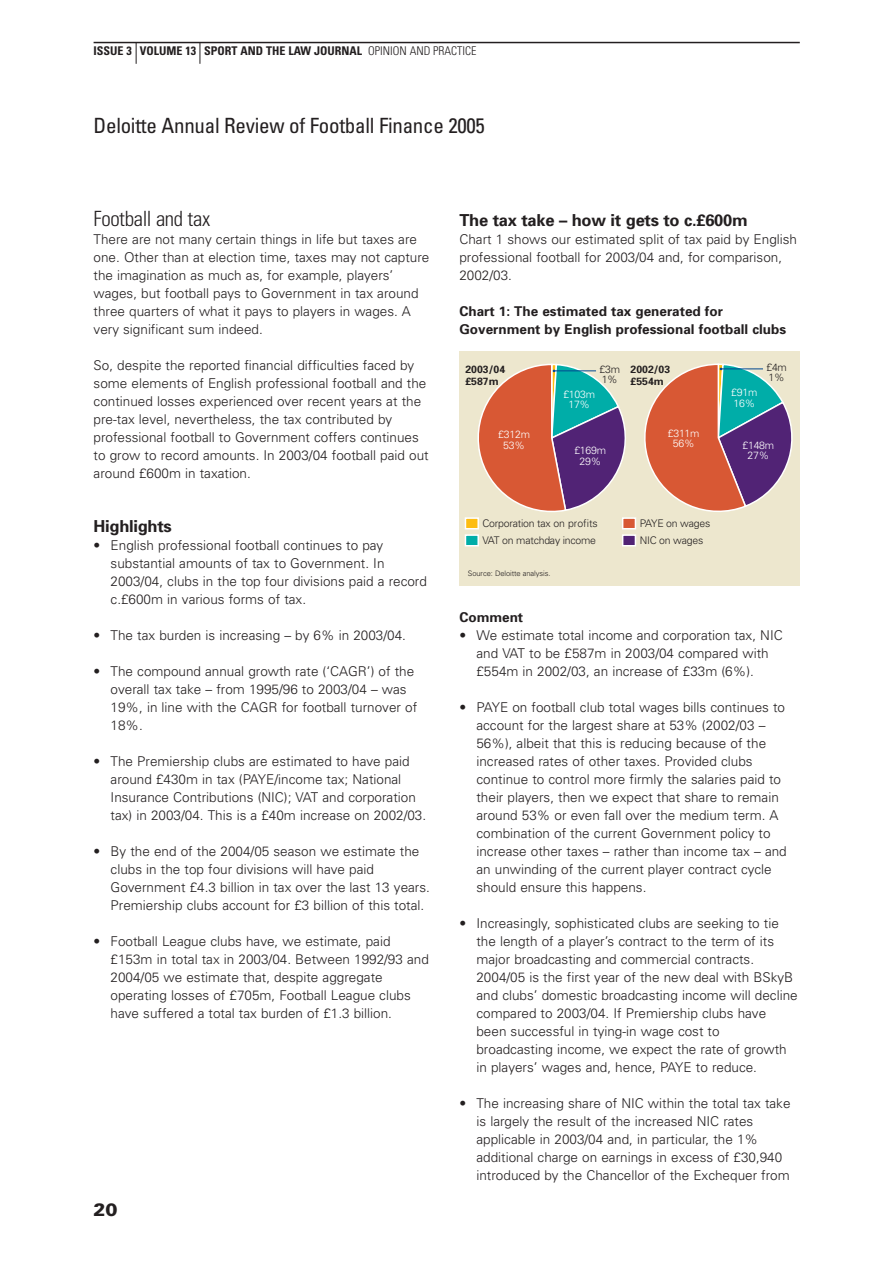
<style>
.page{position:relative;width:893px;height:1262px;background:#fff}
.page>*{position:absolute;margin:0;border:0;box-sizing:border-box;transform-origin:0 0}
.t1{font:condensed 21px "Univers";letter-spacing:-.015em;color:#231f20}
.t2{font:300 condensed 21px "Univers";letter-spacing:-.02em;color:#231f20}
.t3{font:900 18px "Univers";color:#231f20}
.t4{font:700 16.5px "Univers";letter-spacing:-.015em;color:#231f20}
.t5{font:300 13.5px/18px "Univers";color:#231f20}
.t6{font:700 13.5px/18px "Univers";color:#231f20}
.t7{font:700 condensed 12px "Univers";color:#231f20}
.t8{font:300 10.5px/10.5px "Univers";letter-spacing:-.02em;color:#231f20}
.t9{font:300 10.5px/10.5px "Univers";letter-spacing:-.02em;color:#fff;text-align:center}
.t10{font:700 10.5px/12px "Univers";color:#231f20}
.t11{font:300 7.5px "Univers";letter-spacing:-.01em;color:#231f20}
.s1{font-weight:300}
</style>
<div class="page">
<hr style="left:94px;top:42px;width:705px;height:1px;background:#231f20">
<svg style="left:199px;top:43px;width:1px;height:21px"></svg>
<svg style="left:136px;top:43px;width:1px;height:21px"></svg>
<div style="left:459px;top:352px;width:340px;height:234px;background:#ede7ce"></div>
<div style="left:464px;top:517px;width:15px;height:12px;background:#fdbd12;border:2px solid #fff"></div>
<div style="left:622px;top:517px;width:14px;height:12px;background:#d85834;border:2px solid #fff"></div>
<div style="left:464px;top:534px;width:15px;height:12px;background:#00ada8;border:2px solid #fff"></div>
<div style="left:622px;top:534px;width:14px;height:12px;background:#512375;border:2px solid #fff"></div>
<svg style="left:644px;top:363px;width:149px;height:149px"></svg>
<svg style="left:477px;top:363px;width:149px;height:149px"></svg>
<p class="t7" style="left:94px;top:47px;width:384px">ISSUE 3 VOLUME 13 SPORT AND THE LAW JOURNAL <span class="s1">OPINION AND PRACTICE</span></p>
<h1 class="t1" style="left:94px;top:118px;width:393px">Deloitte Annual Review of Football Finance 2005</h1>
<h1 class="t2" style="left:94px;top:211px;width:118px">Football and tax</h1>
<p class="t5" style="left:94px;top:231px;width:337px">There are not many certain things in life but taxes are one. Other than at election time, taxes may not capture the imagination as much as, for example, players’ wages, but football pays to Government in tax around three quarters of what it pays to players in wages. A very significant sum indeed.</p>
<p class="t5" style="left:94px;top:357px;width:336px">So, despite the reported financial difficulties faced by some elements of English professional football and the continued losses experienced over recent years at the pre-tax level, nevertheless, the tax contributed by professional football to Government coffers continues to grow to record amounts. In 2003/04 football paid out around £600m in taxation.</p>
<p class="t4" style="left:94px;top:520px;width:80px">Highlights</p>
<p class="t5" style="left:111px;top:537px;width:318px;text-indent:-17px">• English professional football continues to pay substantial amounts of tax to Government. In 2003/04, clubs in the top four divisions paid a record c.£600m in various forms of tax.</p>
<p class="t5" style="left:94px;top:627px;width:314px">• The tax burden is increasing – by 6% in 2003/04.</p>
<p class="t5" style="left:111px;top:663px;width:308px;text-indent:-17px">• The compound annual growth rate (‘CAGR’) of the overall tax take – from 1995/96 to 2003/04 – was 19%, in line with the CAGR for football turnover of 18%.</p>
<p class="t5" style="left:111px;top:753px;width:317px;text-indent:-17px">• The Premiership clubs are estimated to have paid around £430m in tax (PAYE/income tax; National Insurance Contributions (NIC); VAT and corporation tax) in 2003/04. This is a £40m increase on 2002/03.</p>
<p class="t5" style="left:111px;top:843px;width:321px;text-indent:-17px">• By the end of the 2004/05 season we estimate the clubs in the top four divisions will have paid Government £4.3 billion in tax over the last 13 years.<br>Premiership clubs account for £3 billion of this total.</p>
<p class="t5" style="left:111px;top:933px;width:320px;text-indent:-17px">• Football League clubs have, we estimate, paid £153m in total tax in 2003/04. Between 1992/93 and 2004/05 we estimate that, despite aggregate operating losses of £705m, Football League clubs have suffered a total tax burden of £1.3 billion.</p>
<h2 class="t3" style="left:94px;top:1203px;width:26px">20</h2>
<p class="t4" style="left:459px;top:214px;width:290px">The tax take – how it gets to c.£600m</p>
<p class="t5" style="left:459px;top:231px;width:339px">Chart 1 shows our estimated split of tax paid by English professional football for 2003/04 and, for comparison,<br>2002/03.</p>
<p class="t6" style="left:459px;top:303px;width:328px">Chart 1: The estimated tax generated for<br>Government by English professional football clubs</p>
<p class="t10" style="left:465px;top:364px;width:41px">2003/04 £587m</p>
<p class="t9" style="left:498px;top:430px;width:33px">£312m<br>53%</p>
<p class="t8" style="left:599px;top:365px;width:22px">£3m<br>1%</p>
<p class="t10" style="left:630px;top:364px;width:41px">2002/03 £554m</p>
<p class="t9" style="left:563px;top:390px;width:33px">£103m<br>17%</p>
<p class="t9" style="left:574px;top:446px;width:33px">£169m<br>29%</p>
<p class="t9" style="left:667px;top:429px;width:33px">£311m<br>56%</p>
<p class="t8" style="left:482px;top:518px;width:117px">Corporation tax on profits</p>
<p class="t8" style="left:482px;top:535px;width:115px">VAT on matchday income</p>
<p class="t11" style="left:468px;top:570px;width:84px">Source: Deloitte analysis.</p>
<p class="t8" style="left:639px;top:518px;width:72px">PAYE on wages</p>
<p class="t8" style="left:639px;top:535px;width:65px">NIC on wages</p>
<p class="t8" style="left:766px;top:363px;width:22px">£4m<br>1%</p>
<p class="t9" style="left:731px;top:388px;width:28px;text-align:left">£91m<br>16%</p>
<p class="t9" style="left:742px;top:440px;width:33px">£148m<br>27%</p>
<p class="t6" style="left:459px;top:609px;width:65px">Comment</p>
<p class="t5" style="left:476px;top:627px;width:308px;text-indent:-17px">• We estimate total income and corporation tax, NIC and VAT to be £587m in 2003/04 compared with £554m in 2002/03, an increase of £33m (6%).</p>
<p class="t5" style="left:476px;top:699px;width:312px;text-indent:-17px">• PAYE on football club total wages bills continues to account for the largest share at 53% (2002/03 – 56%), albeit that this is reducing because of the increased rates of other taxes. Provided clubs continue to control more firmly the salaries paid to their players, then we expect that share to remain around 53% or even fall over the medium term. A combination of the current Government policy to increase other taxes – rather than income tax – and an unwinding of the current player contract cycle should ensure this happens.</p>
<p class="t5" style="left:476px;top:915px;width:323px;text-indent:-17px">• Increasingly, sophisticated clubs are seeking to tie the length of a player’s contract to the term of its major broadcasting and commercial contracts.<br>2004/05 is the first year of the new deal with BSkyB and clubs’ domestic broadcasting income will decline compared to 2003/04. If Premiership clubs have been successful in tying-in wage cost to broadcasting income, we expect the rate of growth in players’ wages and, hence, PAYE to reduce.</p>
<p class="t5" style="left:476px;top:1095px;width:315px;text-indent:-17px">• The increasing share of NIC within the total tax take is largely the result of the increased NIC rates applicable in 2003/04 and, in particular, the 1% additional charge on earnings in excess of £30,940 introduced by the Chancellor of the Exchequer from</p>
</div>
